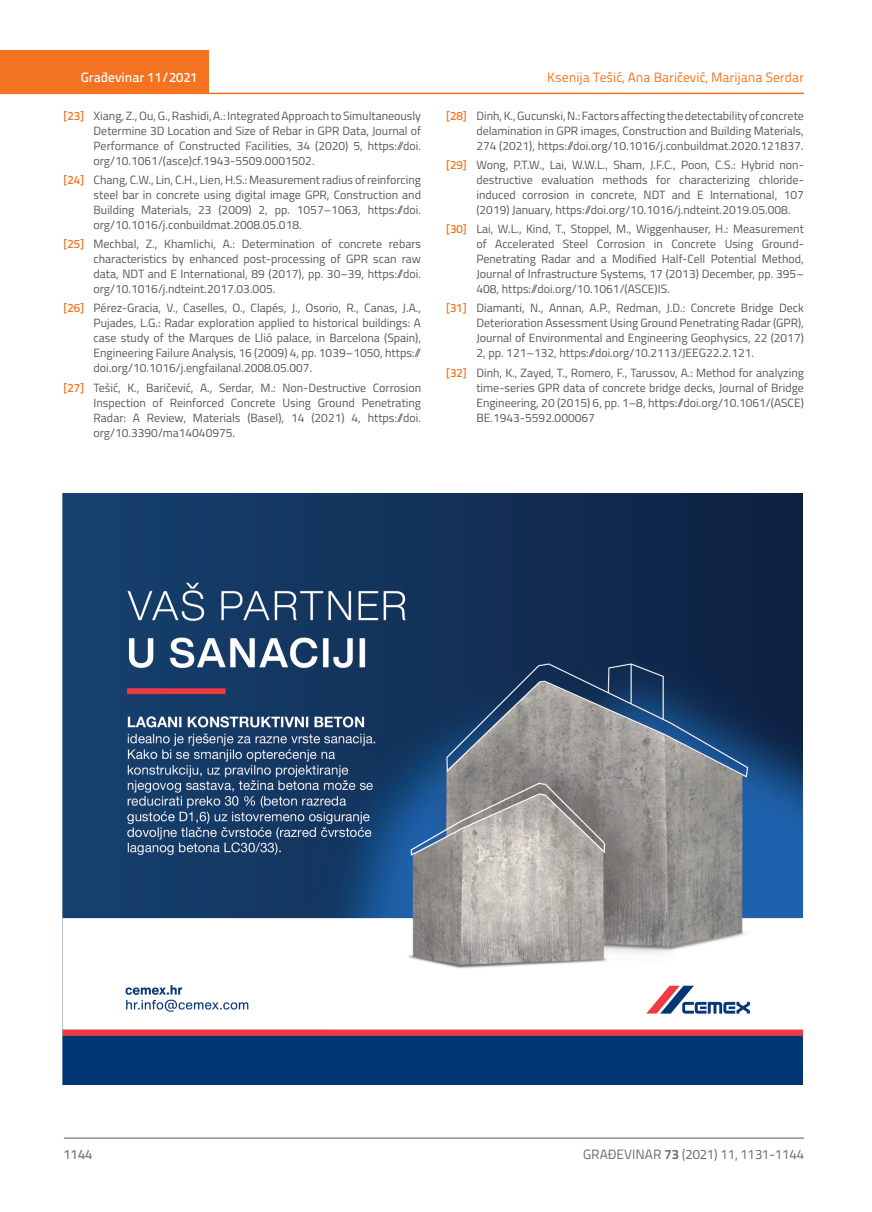
<style>
.page{position:relative;width:872px;height:1212px;background:#fff}
.page>*{position:absolute;margin:0;border:0;box-sizing:border-box;transform-origin:0 0}
.t1{font:13.5px "Titillium Text 22 L";color:#f47321}
.t2{font:13.5px "Titillium Text 22 L";color:#6c6d70}
.t3{font:500 13.5px "Titillium Text 22 L";color:#fff}
.t4{font:500 13.5px "Titillium Text 22 L";color:#787a7d}
.t5{font:12px/15px "Titillium";color:#57585a;text-align:justify}
.s1{font-family:"Titillium Text 22 L";font-weight:500;color:#f47321}
.s2{font-weight:700}
</style>
<div class="page">
<div style="left:0;top:50px;width:208px;height:44px;background:#f47321"></div>
<hr style="left:0;top:93px;width:804px;height:1px;background:#f47321">
<hr style="left:64px;top:1138px;width:740px;height:1px;background:#57585a">
<img style="left:63px;top:493px;width:740px;height:592px">
<p class="t3" style="left:81px;top:67px;width:118px">Građevinar 11/2021</p>
<p class="t5" style="left:94px;top:107px;width:329px;text-indent:-30px"><span class="s1">[23]</span> Xiang, Z., Ou, G., Rashidi, A.: Integrated Approach to Simultaneously Determine 3D Location and Size of Rebar in GPR Data, Journal of Performance of Constructed Facilities, 34 (2020) 5, https://doi. org/10.1061/(asce)cf.1943-5509.0001502.</p>
<p class="t5" style="left:94px;top:172px;width:329px;text-indent:-30px"><span class="s1">[24]</span> Chang, C.W., Lin, C.H., Lien, H.S.: Measurement radius of reinforcing steel bar in concrete using digital image GPR, Construction and Building Materials, 23 (2009) 2, pp. 1057–1063, https://doi. org/10.1016/j.conbuildmat.2008.05.018.</p>
<p class="t5" style="left:94px;top:236px;width:329px;text-indent:-30px"><span class="s1">[25]</span> Mechbal, Z., Khamlichi, A.: Determination of concrete rebars characteristics by enhanced post-processing of GPR scan raw data, NDT and E International, 89 (2017), pp. 30–39, https://doi. org/10.1016/j.ndteint.2017.03.005.</p>
<p class="t5" style="left:94px;top:300px;width:329px;text-indent:-30px"><span class="s1">[26]</span> Pérez-Gracia, V., Caselles, O., Clapés, J., Osorio, R., Canas, J.A., Pujades, L.G.: Radar exploration applied to historical buildings: A case study of the Marques de Llió palace, in Barcelona (Spain), Engineering Failure Analysis, 16 (2009) 4, pp. 1039–1050, https:// doi.org/10.1016/j.engfailanal.2008.05.007.</p>
<p class="t5" style="left:94px;top:379px;width:329px;text-indent:-30px"><span class="s1">[27]</span> Tešić, K., Baričević, A., Serdar, M.: Non-Destructive Corrosion Inspection of Reinforced Concrete Using Ground Penetrating Radar: A Review, Materials (Basel), 14 (2021) 4, https://doi. org/10.3390/ma14040975.</p>
<p class="t1" style="left:547px;top:68px;width:258px">Ksenija Tešić, Ana Baričević, Marijana Serdar</p>
<p class="t5" style="left:476px;top:107px;width:329px;text-indent:-30px"><span class="s1">[28]</span> Dinh, K., Gucunski, N.: Factors affecting the detectability of concrete delamination in GPR images, Construction and Building Materials, 274 (2021), https://doi.org/10.1016/j.conbuildmat.2020.121837.</p>
<p class="t5" style="left:476px;top:157px;width:329px;text-indent:-30px"><span class="s1">[29]</span> Wong, P.T.W., Lai, W.W.L., Sham, J.F.C., Poon, C.S.: Hybrid non&shy;destructive evaluation methods for characterizing chloride&shy;induced corrosion in concrete, NDT and E International, 107 (2019) January, https://doi.org/10.1016/j.ndteint.2019.05.008.</p>
<p class="t5" style="left:476px;top:221px;width:329px;text-indent:-30px"><span class="s1">[30]</span> Lai, W.L., Kind, T., Stoppel, M., Wiggenhauser, H.: Measurement of Accelerated Steel Corrosion in Concrete Using Ground-Penetrating Radar and a Modified Half-Cell Potential Method, Journal of Infrastructure Systems, 17 (2013) December, pp. 395– 408, https://doi.org/10.1061/(ASCE)IS.</p>
<p class="t5" style="left:476px;top:300px;width:329px;text-indent:-30px"><span class="s1">[31]</span> Diamanti, N., Annan, A.P., Redman, J.D.: Concrete Bridge Deck Deterioration Assessment Using Ground Penetrating Radar (GPR), Journal of Environmental and Engineering Geophysics, 22 (2017)<br>2, pp. 121–132, https://doi.org/10.2113/JEEG22.2.121.</p>
<p class="t5" style="left:476px;top:364px;width:329px;text-indent:-30px"><span class="s1">[32]</span> Dinh, K., Zayed, T., Romero, F., Tarussov, A.: Method for analyzing time-series GPR data of concrete bridge decks, Journal of Bridge Engineering, 20 (2015) 6, pp. 1–8, https://doi.org/10.1061/(ASCE)<br>BE.1943-5592.000067</p>
<p class="t4" style="left:64px;top:1144px;width:30px">1144</p>
<p class="t2" style="left:583px;top:1144px;width:222px">GRAĐEVINAR <span class="s2">73</span> (2021) 11, 1131-1144</p>
</div>
